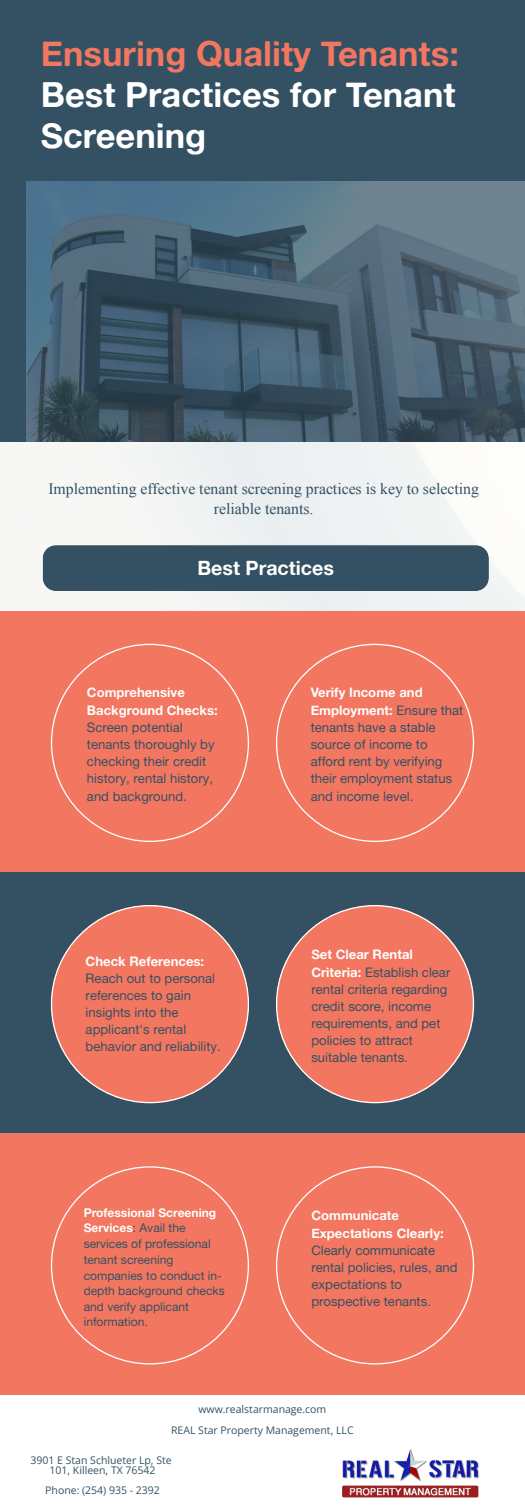
<style>
.page{position:relative;width:525px;height:1510px;background:#fff}
.page>*{position:absolute;margin:0;border:0;box-sizing:border-box;transform-origin:0 0}
.t1{font:34.56px/41.3px "Alte Haas Grotesk Bold";color:#fff;text-align:justify}
.t2{font:19.69px "Alte Haas Grotesk Bold";color:#fff}
.t3{font:15.75px/20.3px "Times New Roman";color:#335163;text-align:center}
.t4{font:13.12px/17.2px "Alte Haas Grotesk";color:#335163}
.t5{font:12.08px/15.7px "Alte Haas Grotesk";color:#335163}
.t6{font:10.5px/10.5px "Open Sans";color:#335163;text-align:center}
.s1{color:#f27660}
.s2{font-family:"Alte Haas Grotesk Bold";color:#fff}
</style>
<div class="page">
<div style="left:0;top:0;width:525px;height:442px;background:#335163"></div>
<img style="left:27px;top:181px;width:498px;height:261px">
<div style="left:43px;top:545px;width:446px;height:46px;background:#335163;border-radius:13px"></div>
<div style="left:0;top:611px;width:525px;height:261px;background:#f27660"></div>
<svg style="left:51px;top:644px;width:198px;height:198px"></svg>
<svg style="left:276px;top:644px;width:198px;height:198px"></svg>
<div style="left:0;top:872px;width:525px;height:261px;background:#335163"></div>
<svg style="left:51px;top:905px;width:198px;height:198px"></svg>
<svg style="left:276px;top:905px;width:198px;height:198px"></svg>
<div style="left:0;top:1133px;width:525px;height:262px;background:#f27660"></div>
<svg style="left:51px;top:1166px;width:198px;height:198px"></svg>
<svg style="left:276px;top:1166px;width:198px;height:198px"></svg>
<img style="left:342px;top:1449px;width:137px;height:47px">
<p class="t1" style="left:41px;top:32px;width:420px"><span class="s1">Ensuring Quality Tenants:<br></span>Best Practices for Tenant Screening</p>
<p class="t3" style="left:48px;top:478px;width:432px">Implementing effective tenant screening practices is key to selecting reliable tenants.</p>
<p class="t2" style="left:197px;top:556px;width:138px">Best Practices</p>
<p class="t4" style="left:87px;top:684px;width:132px"><span class="s2">Comprehensive<br>Background Checks:<br></span>Screen potential tenants thoroughly by checking their credit history, rental history, and background.</p>
<p class="t4" style="left:311px;top:684px;width:154px"><span class="s2">Verify Income and<br>Employment:</span> Ensure that tenants have a stable source of income to afford rent by verifying their employment status and income level.</p>
<p class="t4" style="left:86px;top:952px;width:137px"><span class="s2">Check References:<br></span>Reach out to personal references to gain insights into the applicant's rental behavior and reliability.</p>
<p class="t4" style="left:311px;top:945px;width:141px"><span class="s2">Set Clear Rental<br>Criteria:</span> Establish clear rental criteria regarding credit score, income requirements, and pet policies to attract suitable tenants.</p>
<p class="t5" style="left:84px;top:1204px;width:143px"><span class="s2">Professional Screening<br>Services</span>: Avail the services of professional tenant screening companies to conduct in&shy;depth background checks and verify applicant information.</p>
<p class="t4" style="left:311px;top:1206px;width:148px"><span class="s2">Communicate<br>Expectations Clearly:<br></span>Clearly communicate rental policies, rules, and expectations to prospective tenants.</p>
<p class="t6" style="left:199px;top:1403px;width:129px">www.realstarmanage.com</p>
<p class="t6" style="left:171px;top:1424px;width:184px">REAL Star Property Management, LLC</p>
<p class="t6" style="left:31px;top:1454px;width:143px">3901 E Stan Schlueter Lp, Ste<br>101, Killeen, TX 76542</p>
<p class="t6" style="left:45px;top:1484px;width:116px">Phone: (254) 935 - 2392</p>
</div>
